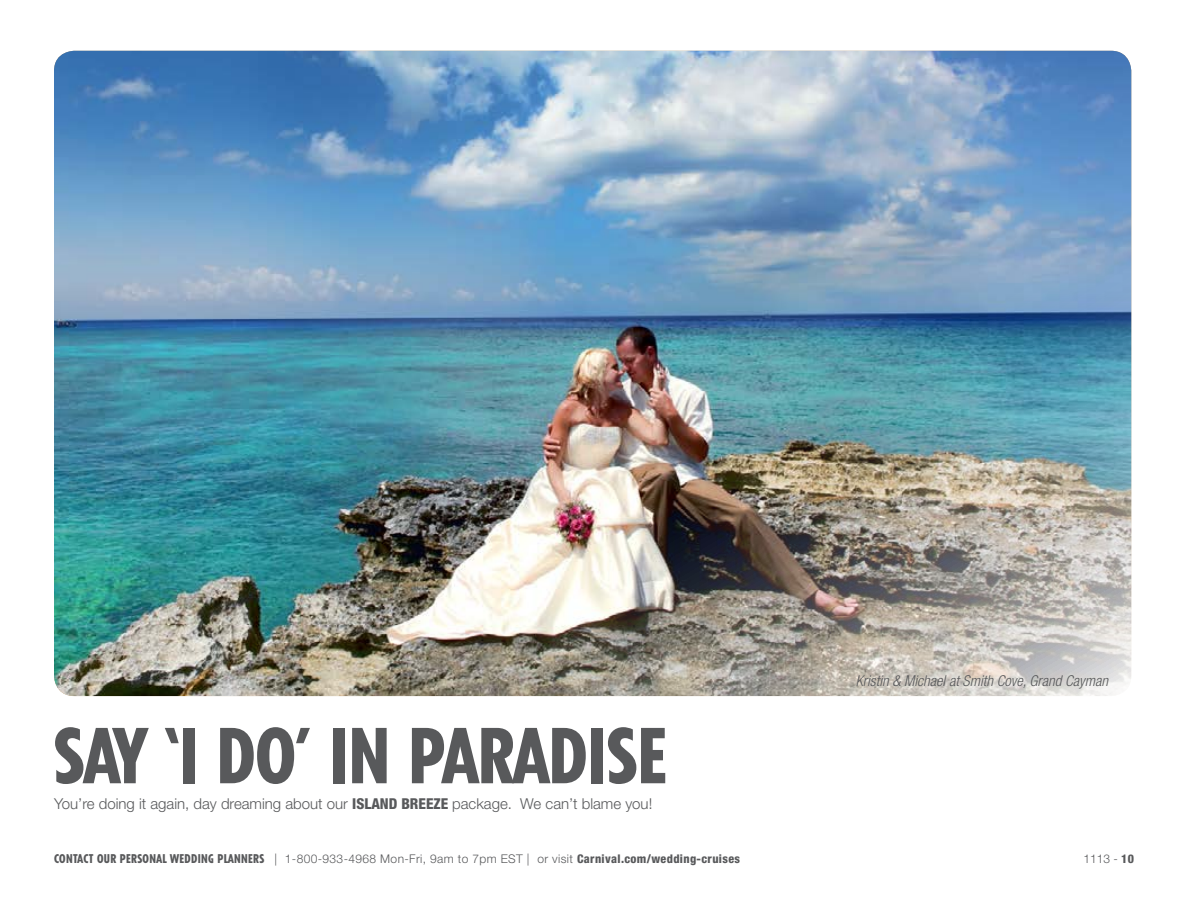
<style>
.page{position:relative;width:1188px;height:918px;background:#fff}
.page>*{position:absolute;margin:0;border:0;box-sizing:border-box;transform-origin:0 0}
.t1{font:800 condensed 75px "Tempo Std";color:#58595b}
.t2{font:300 15px "Helvetica Neue LT Pro";color:#58595b}
.t3{font:italic 300 condensed 15px "Helvetica Neue LT Std";color:#58595b}
.t4{font:300 12px "Helvetica Neue LT Pro";letter-spacing:.03em;color:#58595b}
.s1{font-family:"Helvetica Neue LT Std";font-weight:800;font-stretch:condensed}
.s2{font-family:"Tempo Std";font-weight:800;font-stretch:condensed}
</style>
<div class="page">
<img style="left:54px;top:51px;width:1077px;height:645px">
<h1 class="t1" style="left:54px;top:709px;width:387px">SAY ‘IDO’ IN PARADISE</h1>
<p class="t2" style="left:54px;top:794px;width:312px">You’re doing it again, day dreaming about our <span class="s1">ISLAN</span></p>
<p class="t2" style="left:389px;top:794px;width:265px"><span class="s1">D BREEZE</span> package. We can’t blame you!</p>
<p class="t3" style="left:856px;top:672px;width:254px">Kristin &amp; Michael at Smith Cove, Grand Cayman</p>
<p class="t4" style="left:54px;top:852px;width:688px"><span class="s2">CONTACT OUR PERSONAL WEDDING PLANNERS</span> | 1-800-933-4968 Mon-Fri, 9am to 7pm EST | or visit <span class="s1">Carnival.com/wedding-cruises</span></p>
<p class="t4" style="left:1083px;top:852px;width:52px">1113 - <span class="s1">10</span></p>
</div>
